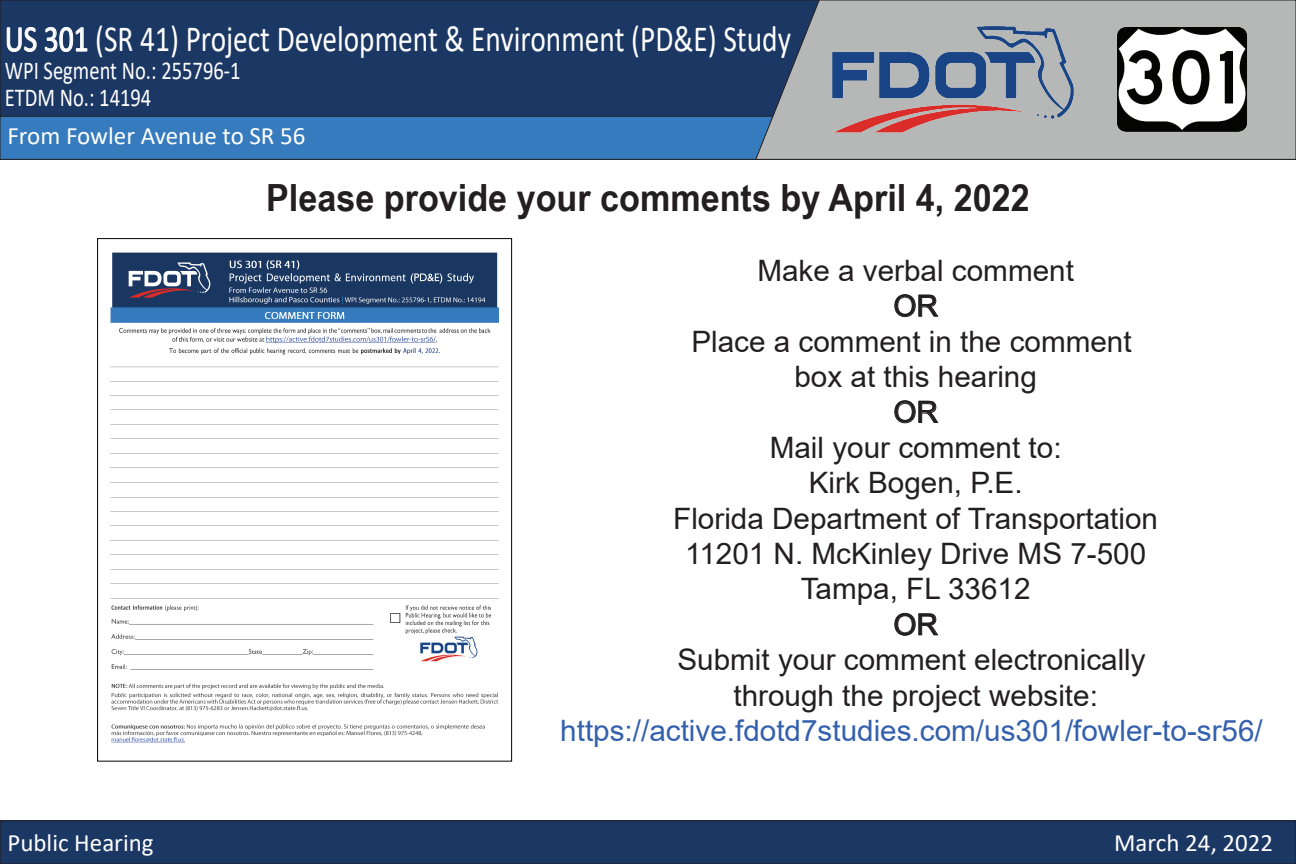
<style>
.page{position:relative;width:1296px;height:864px;background:#fff}
.page>*{position:absolute;margin:0;border:0;box-sizing:border-box;transform-origin:0 0}
.t1{font:700 37.5px "Arial Narrow";color:#231f20;scale:1.11 1}
.t2{font:37px "Calibri";color:#fff;scale:.8 1}
.t3{font:29.5px/35.4px "Arial";color:#231f20;text-align:center}
.t4{font:29.5px "Arial";color:#3360ad}
.t5{font:25.9px/27.5px "Calibri";color:#fff;scale:.8 1}
.t6{font:25px "Calibri";color:#fff}
</style>
<div class="page">
<div style="left:0;top:0;width:1296px;height:159px;background:#1b3763"></div>
<div style="left:0;top:821px;width:1296px;height:43px;background:#1b3763"></div>
<div style="left:0;top:821px;width:1296px;height:43px;border:1px solid #231f20"></div>
<div style="left:0;top:116px;width:1296px;height:43px;background:#357bbd"></div>
<div style="left:0;top:116px;width:1296px;height:44px;border:1px solid #231f20"></div>
<svg style="left:755px;top:0;width:541px;height:160px"></svg>
<img style="left:824px;top:15px;width:258px;height:129px">
<img style="left:1117px;top:28px;width:133px;height:103px">
<svg style="left:6px;top:27px;width:31px;height:25px"></svg>
<svg style="left:44px;top:27px;width:44px;height:25px"></svg>
<svg style="left:894px;top:294px;width:45px;height:23px"></svg>
<svg style="left:894px;top:400px;width:45px;height:23px"></svg>
<svg style="left:894px;top:613px;width:45px;height:23px"></svg>
<img style="left:110px;top:252px;width:389px;height:491px">
<p class="t2" style="left:5px;top:13px;width:984px">US 301 (SR 41) Project Development &amp; Environment (PD&amp;E) Study</p>
<p class="t5" style="left:5px;top:56px;width:296px">WPI Segment No.: 255796-1<br>ETDM No.: 14194</p>
<p class="t6" style="left:7px;top:119px;width:300px">From Fowler Avenue to SR 56</p>
<p class="t1" style="left:266px;top:169px;width:689px">Please provide your comments by April 4, 2022</p>
<p class="t3" style="left:673px;top:253px;width:486px">Make a verbal comment<br>OR<br>Place a comment in the comment box at this hearing<br>OR<br>Mail your comment to:<br>Kirk Bogen, P.E.<br>Florida Department of Transportation<br>11201 N. McKinley Drive MS 7-500<br>Tampa, FL 33612<br>OR<br>Submit your comment electronically through the project website:</p>
<p class="t4" style="left:560px;top:710px;width:704px">https://active.fdotd7studies.com/us301/fowler-to-sr56/</p>
<p class="t6" style="left:7px;top:825px;width:148px">Public Hearing</p>
<p class="t6" style="left:1114px;top:825px;width:160px">March 24, 2022</p>
</div>
